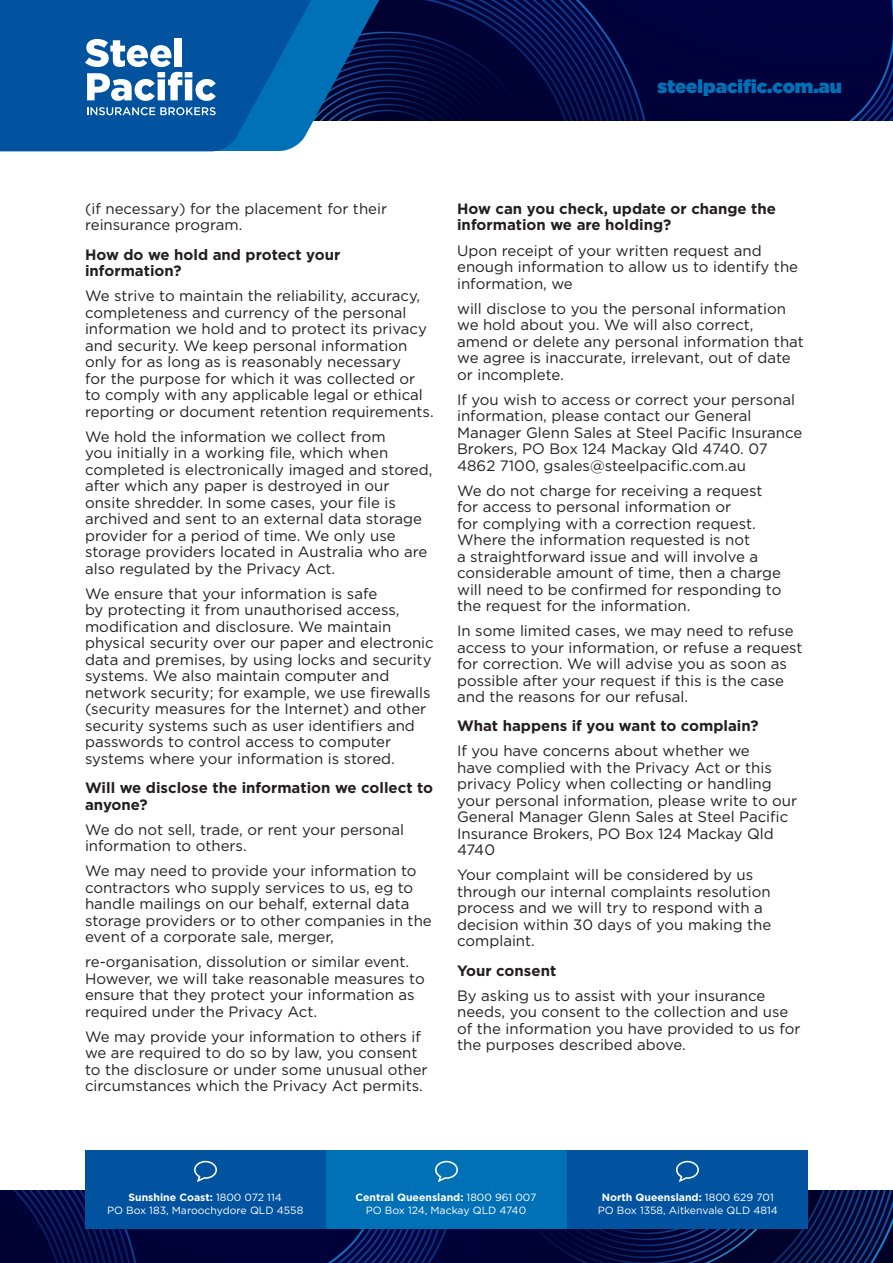
<style>
.page{position:relative;width:893px;height:1263px;background:#fff}
.page>*{position:absolute;margin:0;border:0;box-sizing:border-box;transform-origin:0 0}
.t1{font:900 18.75px "Gotham";color:#0071b6}
.t2{font:15px/16.5px "Gotham";color:#231f20}
.t3{font:700 15px/16.5px "Gotham";color:#231f20}
.t4{font:700 10.5px "Gotham";color:#fff}
.t5{font:10.5px "Gotham";color:#fff}
.s1{font-weight:400}
</style>
<div class="page">
<img style="left:0;top:1191px;width:893px;height:72px">
<img style="left:401px;top:0;width:492px;height:120px">
<svg style="left:333px;top:0;width:68px;height:121px;background:#03265d"></svg>
<svg style="left:0;top:0;width:333px;height:151px;background:#065ca5"></svg>
<div style="left:175px;top:38px;width:7px;height:29px;background:#fff"></div>
<svg style="left:85px;top:39px;width:131px;height:62px"></svg>
<svg style="left:87px;top:107px;width:129px;height:8px"></svg>
<div style="left:567px;top:1150px;width:241px;height:79px;background:#0153a0"></div>
<div style="left:85px;top:1150px;width:241px;height:79px;background:#0153a0"></div>
<div style="left:326px;top:1150px;width:241px;height:79px;background:#0071b6"></div>
<svg style="left:676px;top:1161px;width:23px;height:21px"></svg>
<svg style="left:435px;top:1161px;width:23px;height:21px"></svg>
<svg style="left:194px;top:1161px;width:23px;height:21px"></svg>
<p class="t1" style="left:657px;top:72px;width:186px">steelpacific.com.au</p>
<p class="t2" style="left:85px;top:200px;width:304px">(if necessary) for the placement for their reinsurance program.</p>
<p class="t3" style="left:85px;top:246px;width:257px">How do we hold and protect your information?</p>
<p class="t2" style="left:85px;top:287px;width:350px">We strive to maintain the reliability, accuracy, completeness and currency of the personal information we hold and to protect its privacy and security. We keep personal information only for as long as is reasonably necessary<br>for the purpose for which it was collected or to comply with any applicable legal or ethical reporting or document retention requirements.</p>
<p class="t2" style="left:85px;top:428px;width:349px">We hold the information we collect from<br>you initially in a working file, which when completed is electronically imaged and stored, after which any paper is destroyed in our onsite shredder. In some cases, your file is archived and sent to an external data storage provider for a period of time. We only use storage providers located in Australia who are also regulated by the Privacy Act.</p>
<p class="t2" style="left:85px;top:585px;width:350px">We ensure that your information is safe<br>by protecting it from unauthorised access, modification and disclosure. We maintain physical security over our paper and electronic data and premises, by using locks and security systems. We also maintain computer and network security; for example, we use firewalls (security measures for the Internet) and other security systems such as user identifiers and passwords to control access to computer systems where your information is stored.</p>
<p class="t3" style="left:85px;top:779px;width:349px">Will we disclose the information we collect to anyone?</p>
<p class="t2" style="left:85px;top:821px;width:320px">We do not sell, trade, or rent your personal information to others.</p>
<p class="t2" style="left:85px;top:862px;width:348px">We may need to provide your information to contractors who supply services to us, eg to handle mailings on our behalf, external data storage providers or to other companies in the event of a corporate sale, merger,</p>
<p class="t2" style="left:85px;top:953px;width:341px">re-organisation, dissolution or similar event.<br>However, we will take reasonable measures to ensure that they protect your information as required under the Privacy Act.</p>
<p class="t2" style="left:85px;top:1028px;width:344px">We may provide your information to others if we are required to do so by law, you consent to the disclosure or under some unusual other circumstances which the Privacy Act permits.</p>
<p class="t3" style="left:457px;top:200px;width:320px">How can you check, update or change the information we are holding?</p>
<p class="t2" style="left:457px;top:242px;width:343px">Upon receipt of your written request and enough information to allow us to identify the information, we</p>
<p class="t2" style="left:457px;top:300px;width:348px">will disclose to you the personal information we hold about you. We will also correct, amend or delete any personal information that we agree is inaccurate, irrelevant, out of date or incomplete.</p>
<p class="t2" style="left:457px;top:391px;width:347px">If you wish to access or correct your personal information, please contact our General Manager Glenn Sales at Steel Pacific Insurance Brokers, PO Box 124 Mackay Qld 4740. 07<br>4862 7100, gsales@steelpacific.com.au</p>
<p class="t2" style="left:457px;top:482px;width:326px">We do not charge for receiving a request for access to personal information or<br>for complying with a correction request.<br>Where the information requested is not<br>a straightforward issue and will involve a considerable amount of time, then a charge will need to be confirmed for responding to the request for the information.</p>
<p class="t2" style="left:457px;top:622px;width:347px">In some limited cases, we may need to refuse access to your information, or refuse a request for correction. We will advise you as soon as possible after your request if this is the case and the reasons for our refusal.</p>
<p class="t3" style="left:457px;top:718px;width:303px">What happens if you want to complain?</p>
<p class="t2" style="left:457px;top:742px;width:342px">If you have concerns about whether we<br>have complied with the Privacy Act or this privacy Policy when collecting or handling your personal information, please write to our General Manager Glenn Sales at Steel Pacific Insurance Brokers, PO Box 124 Mackay Qld 4740</p>
<p class="t2" style="left:457px;top:866px;width:316px">Your complaint will be considered by us through our internal complaints resolution process and we will try to respond with a decision within 30 days of you making the complaint.</p>
<p class="t3" style="left:457px;top:962px;width:101px">Your consent</p>
<p class="t2" style="left:457px;top:987px;width:345px">By asking us to assist with your insurance needs, you consent to the collection and use of the information you have provided to us for the purposes described above.</p>
<p class="t4" style="left:128px;top:1190px;width:155px">Sunshine Coast: <span class="s1">1800 072 114</span></p>
<p class="t5" style="left:107px;top:1203px;width:198px">PO Box 183, Maroochydore QLD 4558</p>
<p class="t4" style="left:355px;top:1190px;width:182px">Central Queensland: <span class="s1">1800 961 007</span></p>
<p class="t5" style="left:366px;top:1203px;width:162px">PO Box 124, Mackay QLD 4740</p>
<p class="t4" style="left:602px;top:1190px;width:173px">North Queensland: <span class="s1">1800 629 701</span></p>
<p class="t5" style="left:598px;top:1203px;width:182px">PO Box 1358, Aitkenvale QLD 4814</p>
</div>
